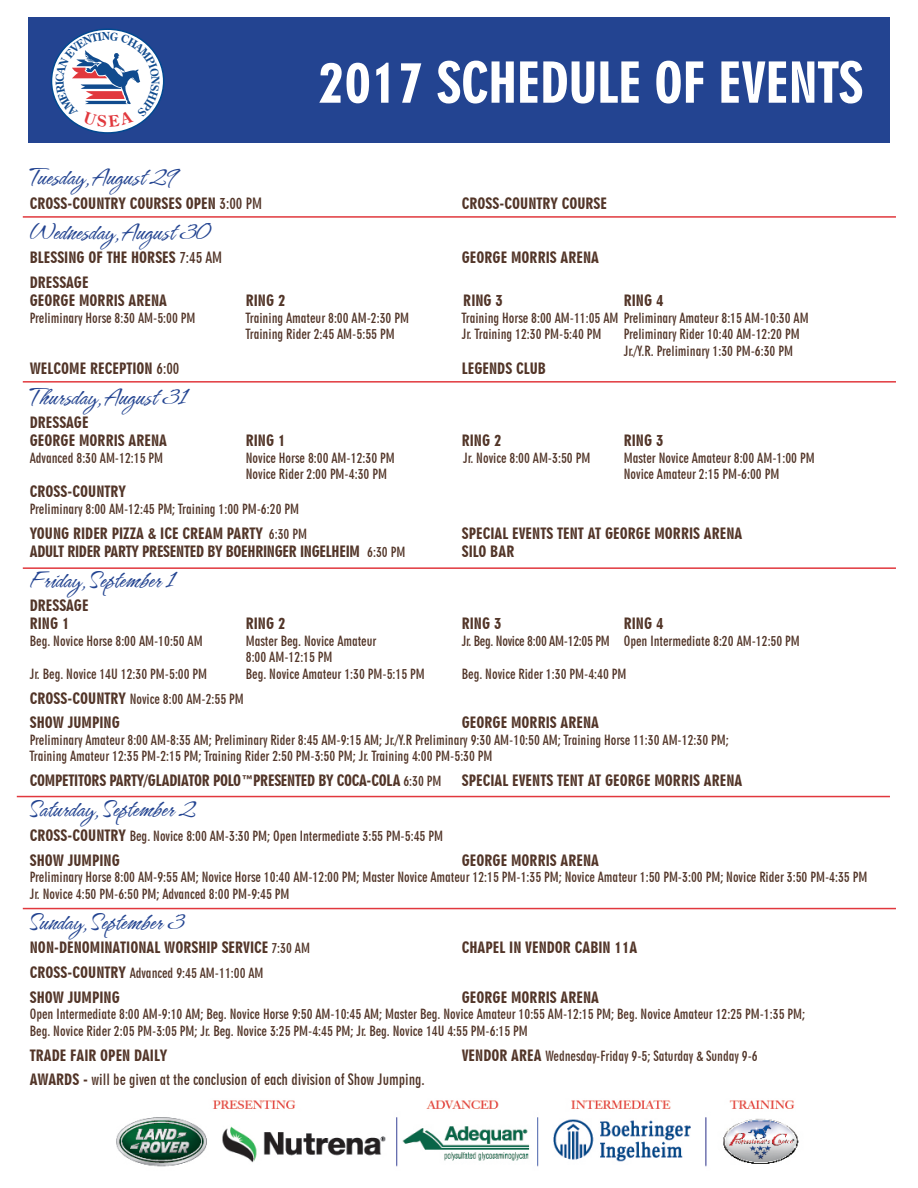
<style>
.page{position:relative;width:918px;height:1188px;background:#fff}
.page>*{position:absolute;margin:0;border:0;box-sizing:border-box;transform-origin:0 0}
.t1{font:54px "Geometric 706 BT Black Condensed B";letter-spacing:-.01em;color:#fff}
.t2{font:27px "Hurricane";color:#234491}
.t3{font:15px "Geometric 706 BT Black Condensed B";color:#523528}
.t4{font:15px "Geometric 706 BT Black Condensed B";letter-spacing:-.02em;color:#523528}
.t5{font:15px "Geometric 706 BT Bold Condensed B";color:#523528}
.t6{font:13.5px "Geometric 706 BT Bold Condensed B";color:#523528}
.s1{font-family:"Geometric 706 BT Bold Condensed B"}
.s2{font-family:"Geometric 706 BT Bold Condensed B";font-size:13.5px}
.s3{font-family:"Geometric 706 BT Black Condensed B";font-size:15px}
.s4{font-family:"Geometric 706 BT Black Condensed B"}
</style>
<div class="page">
<div style="left:28px;top:17px;width:862px;height:126px;background:#234491"></div>
<hr style="left:23px;top:216px;width:873px;height:2px;background:#e1383d">
<hr style="left:23px;top:381px;width:873px;height:2px;background:#e1383d">
<hr style="left:23px;top:567px;width:873px;height:2px;background:#e1383d">
<hr style="left:17px;top:796px;width:873px;height:1px;background:#e1383d">
<hr style="left:23px;top:908px;width:873px;height:1px;background:#e1383d">
<img style="left:117px;top:1100px;width:682px;height:67px">
<svg style="left:52px;top:29px;width:112px;height:104px"></svg>
<div style="left:51px;top:28px;width:113px;height:106px;border:2px solid #014990;border-radius:50%"></div>
<svg style="left:55px;top:32px;width:105px;height:95px;background:#c2c6d9"></svg>
<p class="t1" style="left:318px;top:50px;width:547px">2017 SCHEDULE OF EVENTS</p>
<p class="t2" style="left:30px;top:159px;width:148px">Tuesday, August 29</p>
<p class="t3" style="left:30px;top:194px;width:234px">CROSS-COUNTRY COURSES OPEN <span class="s1">3:00 PM</span></p>
<p class="t3" style="left:462px;top:194px;width:147px">CROSS-COUNTRY COURSE</p>
<p class="t2" style="left:30px;top:214px;width:181px">Wednesday, August 30</p>
<p class="t3" style="left:30px;top:249px;width:194px">BLESSING OF THE HORSES <span class="s1">7:45 AM</span></p>
<p class="t3" style="left:462px;top:249px;width:139px">GEORGE MORRIS ARENA</p>
<p class="t3" style="left:30px;top:274px;width:60px">DRESSAGE</p>
<p class="t3" style="left:30px;top:292px;width:139px">GEORGE MORRIS ARENA</p>
<p class="t3" style="left:246px;top:292px;width:41px">RING 2</p>
<p class="t3" style="left:463px;top:292px;width:41px">RING 3</p>
<p class="t3" style="left:624px;top:292px;width:41px">RING 4</p>
<p class="t6" style="left:30px;top:310px;width:167px">Preliminary Horse 8:30 AM-5:00 PM</p>
<p class="t6" style="left:246px;top:310px;width:165px">Training Amateur 8:00 AM-2:30 PM</p>
<p class="t6" style="left:462px;top:310px;width:348px">Training Horse 8:00 AM-11:05 AM Preliminary Amateur 8:15 AM-10:30 AM</p>
<p class="t6" style="left:246px;top:326px;width:150px">Training Rider 2:45 AM-5:55 PM</p>
<p class="t6" style="left:462px;top:326px;width:141px">Jr. Training 12:30 PM-5:40 PM</p>
<p class="t6" style="left:624px;top:326px;width:177px">Preliminary Rider 10:40 AM-12:20 PM</p>
<p class="t6" style="left:624px;top:343px;width:171px">Jr./Y.R. Preliminary 1:30 PM-6:30 PM</p>
<p class="t3" style="left:30px;top:359px;width:151px">WELCOME RECEPTION <span class="s1">6:00</span></p>
<p class="t3" style="left:462px;top:359px;width:86px">LEGENDS CLUB</p>
<p class="t2" style="left:30px;top:379px;width:158px">Thursday, August 31</p>
<p class="t3" style="left:30px;top:414px;width:60px">DRESSAGE</p>
<p class="t3" style="left:30px;top:432px;width:139px">GEORGE MORRIS ARENA</p>
<p class="t3" style="left:246px;top:432px;width:41px">RING 1</p>
<p class="t3" style="left:462px;top:432px;width:41px">RING 2</p>
<p class="t3" style="left:624px;top:432px;width:41px">RING 3</p>
<p class="t6" style="left:30px;top:450px;width:135px">Advanced 8:30 AM-12:15 PM</p>
<p class="t6" style="left:246px;top:450px;width:150px">Novice Horse 8:00 AM-12:30 PM</p>
<p class="t6" style="left:463px;top:450px;width:129px">Jr. Novice 8:00 AM-3:50 PM</p>
<p class="t6" style="left:624px;top:450px;width:192px">Master Novice Amateur 8:00 AM-1:00 PM</p>
<p class="t6" style="left:246px;top:466px;width:143px">Novice Rider 2:00 PM-4:30 PM</p>
<p class="t6" style="left:624px;top:466px;width:157px">Novice Amateur 2:15 PM-6:00 PM</p>
<p class="t3" style="left:30px;top:483px;width:98px">CROSS-COUNTRY</p>
<p class="t6" style="left:30px;top:501px;width:271px">Preliminary 8:00 AM-12:45 PM; Training 1:00 PM-6:20 PM</p>
<p class="t3" style="left:30px;top:524px;width:279px">YOUNG RIDER PIZZA &amp; ICE CREAM PARTY <span class="s2">6:30 PM</span></p>
<p class="t3" style="left:462px;top:524px;width:282px">SPECIAL EVENTS TENT AT GEORGE MORRIS ARENA</p>
<p class="t4" style="left:30px;top:542px;width:377px">ADULT RIDER PARTY PRESENTED BY BOEHRINGER INGELHEIM <span class="s2">6:30 PM</span></p>
<p class="t3" style="left:462px;top:542px;width:54px">SILO BAR</p>
<p class="t2" style="left:30px;top:562px;width:146px">Friday, September 1</p>
<p class="t3" style="left:30px;top:597px;width:60px">DRESSAGE</p>
<p class="t3" style="left:30px;top:615px;width:41px">RING 1</p>
<p class="t3" style="left:246px;top:615px;width:41px">RING 2</p>
<p class="t3" style="left:462px;top:615px;width:41px">RING 3</p>
<p class="t3" style="left:624px;top:615px;width:41px">RING 4</p>
<p class="t6" style="left:30px;top:633px;width:174px">Beg. Novice Horse 8:00 AM-10:50 AM</p>
<p class="t6" style="left:246px;top:633px;width:132px">Master Beg. Novice Amateur</p>
<p class="t6" style="left:462px;top:633px;width:340px">Jr. Beg. Novice 8:00 AM-12:05 PM Open Intermediate 8:20 AM-12:50 PM</p>
<p class="t6" style="left:246px;top:649px;width:88px">8:00 AM-12:15 PM</p>
<p class="t6" style="left:30px;top:666px;width:179px">Jr. Beg. Novice 14U 12:30 PM-5:00 PM</p>
<p class="t6" style="left:246px;top:666px;width:181px">Beg. Novice Amateur 1:30 PM-5:15 PM</p>
<p class="t6" style="left:462px;top:666px;width:166px">Beg. Novice Rider 1:30 PM-4:40 PM</p>
<p class="t6" style="left:30px;top:691px;width:215px"><span class="s3">CROSS-COUNTRY</span> Novice 8:00 AM-2:55 PM</p>
<p class="t3" style="left:30px;top:714px;width:92px">SHOW JUMPING</p>
<p class="t3" style="left:462px;top:714px;width:139px">GEORGE MORRIS ARENA</p>
<p class="t6" style="left:30px;top:732px;width:701px">Preliminary Amateur 8:00 AM-8:35 AM; Preliminary Rider 8:45 AM-9:15 AM; Jr./Y.R Preliminary 9:30 AM-10:50 AM; Training Horse 11:30 AM-12:30 PM;</p>
<p class="t6" style="left:30px;top:748px;width:464px">Training Amateur 12:35 PM-2:15 PM; Training Rider 2:50 PM-3:50 PM; Jr. Training 4:00 PM-5:30 PM</p>
<p class="t4" style="left:30px;top:772px;width:413px">COMPETITORS PARTY/GLADIATOR POLO™PRESENTED BY COCA-COLA <span class="s2">6:30 PM</span></p>
<p class="t3" style="left:462px;top:772px;width:282px">SPECIAL EVENTS TENT AT GEORGE MORRIS ARENA</p>
<p class="t2" style="left:30px;top:791px;width:166px">Saturday, September 2</p>
<p class="t6" style="left:30px;top:828px;width:415px"><span class="s3">CROSS-COUNTRY</span> Beg. Novice 8:00 AM-3:30 PM; Open Intermediate 3:55 PM-5:45 PM</p>
<p class="t3" style="left:30px;top:851px;width:92px">SHOW JUMPING</p>
<p class="t3" style="left:462px;top:851px;width:139px">GEORGE MORRIS ARENA</p>
<p class="t6" style="left:30px;top:869px;width:839px">Preliminary Horse 8:00 AM-9:55 AM; Novice Horse 10:40 AM-12:00 PM; Master Novice Amateur 12:15 PM-1:35 PM; Novice Amateur 1:50 PM-3:00 PM; Novice Rider 3:50 PM-4:35 PM</p>
<p class="t6" style="left:30px;top:886px;width:261px">Jr. Novice 4:50 PM-6:50 PM; Advanced 8:00 PM-9:45 PM</p>
<p class="t2" style="left:30px;top:904px;width:155px">Sunday, September 3</p>
<p class="t3" style="left:30px;top:939px;width:282px">NON-DENOMINATIONAL WORSHIP SERVICE <span class="s2">7:30 AM</span></p>
<p class="t3" style="left:462px;top:939px;width:177px">CHAPEL IN VENDOR CABIN 11A</p>
<p class="t6" style="left:30px;top:965px;width:235px"><span class="s3">CROSS-COUNTRY</span> Advanced 9:45 AM-11:00 AM</p>
<p class="t3" style="left:30px;top:988px;width:92px">SHOW JUMPING</p>
<p class="t3" style="left:462px;top:988px;width:139px">GEORGE MORRIS ARENA</p>
<p class="t6" style="left:30px;top:1006px;width:777px">Open Intermediate 8:00 AM-9:10 AM; Beg. Novice Horse 9:50 AM-10:45 AM; Master Beg. Novice Amateur 10:55 AM-12:15 PM; Beg. Novice Amateur 12:25 PM-1:35 PM;</p>
<p class="t6" style="left:30px;top:1023px;width:500px">Beg. Novice Rider 2:05 PM-3:05 PM; Jr. Beg. Novice 3:25 PM-4:45 PM; Jr. Beg. Novice 14U 4:55 PM-6:15 PM</p>
<p class="t3" style="left:30px;top:1046px;width:139px">TRADE FAIR OPEN DAILY</p>
<p class="t6" style="left:462px;top:1048px;width:298px"><span class="s3">VENDOR AREA</span> Wednesday-Friday 9-5; Saturday &amp; Sunday 9-6</p>
<p class="t5" style="left:30px;top:1071px;width:396px"><span class="s4">AWARDS -</span> will be given at the conclusion of each division of Show Jumping.</p>
</div>
